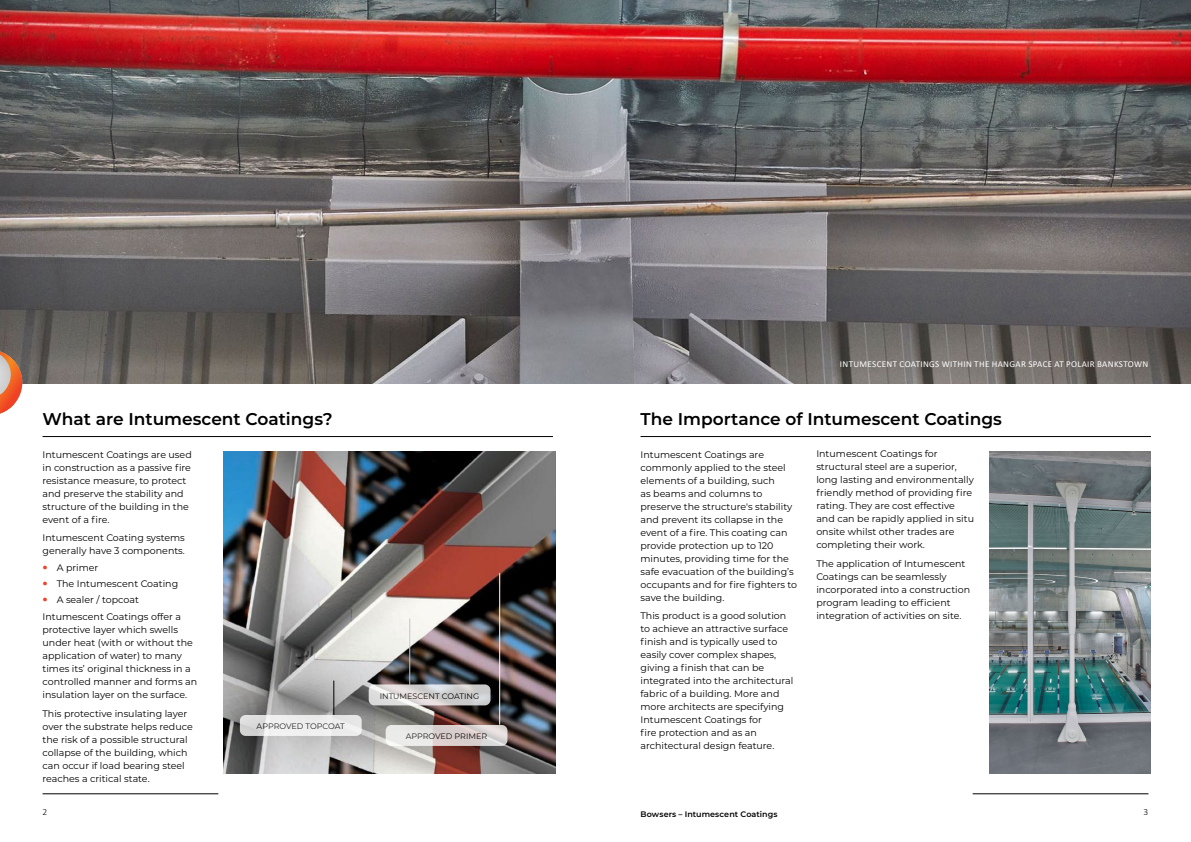
<style>
.page{position:relative;width:1191px;height:842px;background:#fff}
.page>*{position:absolute;margin:0;border:0;box-sizing:border-box;transform-origin:0 0}
.t1{font:600 17px "Montserrat";color:#000}
.t2{font:9.5px/13px "Montserrat";color:#000}
.t3{font:300 9.5px "Calibri";color:#000}
.t4{font:9px "Calibri";letter-spacing:.04em;color:#fff}
.t5{font:8px "Montserrat";color:#000}
.t6{font:600 8px "Montserrat";letter-spacing:.01em;color:#000}
</style>
<div class="page">
<hr style="left:43px;top:436px;width:510px;height:1px;background:#000">
<img style="left:0;top:0;width:1191px;height:383px">
<svg style="left:0;top:350px;width:22px;height:64px"></svg>
<hr style="left:640px;top:436px;width:511px;height:1px;background:#000">
<img style="left:223px;top:452px;width:332px;height:321px">
<img style="left:989px;top:452px;width:162px;height:321px">
<hr style="left:409px;top:619px;width:1px;height:65px;background:#c4c6c8">
<hr style="left:333px;top:681px;width:1px;height:33px;background:#000">
<hr style="left:499px;top:573px;width:1px;height:151px;background:#fff">
<svg style="left:369px;top:684px;width:121px;height:21px"></svg>
<svg style="left:386px;top:725px;width:121px;height:21px"></svg>
<svg style="left:240px;top:715px;width:122px;height:21px;fill:#ededed"></svg>
<hr style="left:43px;top:793px;width:175px;height:1px;background:#000">
<hr style="left:972px;top:793px;width:176px;height:1px;background:#000">
<h1 class="t1" style="left:43px;top:407px;width:292px">What are Intumescent Coatings?</h1>
<p class="t2" style="left:43px;top:447px;width:151px">Intumescent Coatings are used in construction as a passive fire resistance measure, to protect and preserve the stability and structure of the building in the event of a fire.</p>
<p class="t2" style="left:43px;top:531px;width:144px">Intumescent Coating systems generally have 3 components.</p>
<p class="t2" style="left:57px;top:560px;width:123px;line-height:15.8px">A primer<br>The Intumescent Coating<br>A sealer / topcoat</p>
<p class="t2" style="left:43px;top:610px;width:156px">Intumescent Coatings offer a protective layer which swells under heat (with or without the application of water) to many times its’ original thickness in a controlled manner and forms an insulation layer on the surface.</p>
<p class="t2" style="left:43px;top:707px;width:152px">This protective insulating layer over the substrate helps reduce the risk of a possible structural collapse of the building, which can occur if load bearing steel reaches a critical state.</p>
<p class="t5" style="left:257px;top:721px;width:90px">APPROVED TOPCOAT</p>
<p class="t5" style="left:380px;top:690px;width:101px">INTUMESCENT COATING</p>
<p class="t5" style="left:406px;top:731px;width:83px">APPROVED PRIMER</p>
<p class="t4" style="left:840px;top:360px;width:310px">INTUMESCENT COATINGS WITHIN THE HANGAR SPACE AT POLAIR BANKSTOWN</p>
<h1 class="t1" style="left:640px;top:407px;width:363px">The Importance of Intumescent Coatings</h1>
<p class="t2" style="left:640px;top:447px;width:158px">Intumescent Coatings are commonly applied to the steel elements of a building, such<br>as beams and columns to preserve the structure's stability and prevent its collapse in the event of a fire. This coating can provide protection up to 120 minutes, providing time for the safe evacuation of the building’s occupants and for fire fighters to save the building.</p>
<p class="t2" style="left:640px;top:609px;width:154px">This product is a good solution to achieve an attractive surface finish and is typically used to easily cover complex shapes, giving a finish that can be integrated into the architectural fabric of a building. More and more architects are specifying<br>Intumescent Coatings for<br>fire protection and as an architectural design feature.</p>
<p class="t2" style="left:816px;top:447px;width:159px">Intumescent Coatings for structural steel are a superior, long lasting and environmentally friendly method of providing fire rating. They are cost effective and can be rapidly applied in situ onsite whilst other trades are completing their work.</p>
<p class="t2" style="left:816px;top:557px;width:155px">The application of Intumescent<br>Coatings can be seamlessly incorporated into a construction program leading to efficient integration of activities on site.</p>
<p class="t3" style="left:43px;top:808px;width:6px">2</p>
<p class="t6" style="left:640px;top:808px;width:138px">Bowsers – Intumescent Coatings</p>
<p class="t3" style="left:1143px;top:808px;width:6px">3</p>
</div>
